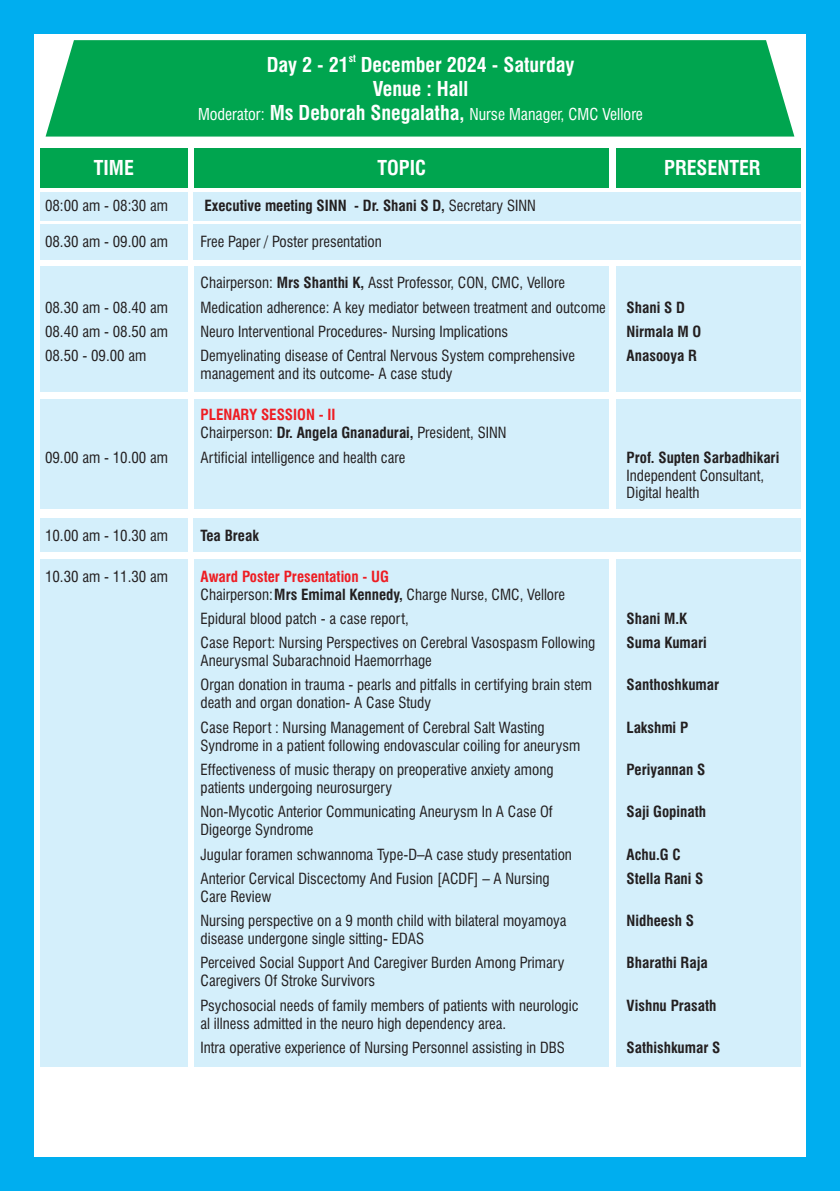
<style>
.page{position:relative;width:840px;height:1191px;background:#fff}
.page>*{position:absolute;margin:0;border:0;box-sizing:border-box;transform-origin:0 0}
.t1{font:700 condensed 20px/24px "Swiss 721 BT";color:#fff;text-align:center}
.t2{font:condensed 16px "Swiss 721 BT";color:#fff}
.t3{font:condensed 15px/18px "Swiss 721 BT";color:#231f20}
.t4{font:700 condensed 15px "Swiss 721 BT";color:#231f20}
.t5{font:700 condensed 15px "Swiss 721 BT";color:#ee1d23}
.t6{font:700 condensed 10px "Swiss 721 BT";color:#fff}
.s1{font-weight:700;font-size:20px}
.s2{font-weight:400}
.s3{font-weight:700}
</style>
<div class="page">
<div style="left:0;top:0;width:839px;height:1191px;background:#00aeef"></div>
<div style="left:34px;top:34px;width:771px;height:1123px;background:#fff"></div>
<div style="left:40px;top:148px;width:147px;height:40px;background:#00a54f"></div>
<div style="left:40px;top:192px;width:147px;height:28px;background:#d4effb"></div>
<div style="left:40px;top:225px;width:147px;height:35px;background:#d4effb"></div>
<div style="left:40px;top:266px;width:147px;height:126px;background:#d4effb"></div>
<div style="left:194px;top:148px;width:414px;height:40px;background:#00a54f"></div>
<div style="left:46px;top:40px;width:748px;height:97px;background:#00a54f"></div>
<div style="left:193px;top:192px;width:606px;height:28px;background:#d4effb"></div>
<div style="left:193px;top:225px;width:606px;height:35px;background:#d4effb"></div>
<div style="left:194px;top:266px;width:414px;height:126px;background:#d4effb"></div>
<div style="left:615px;top:148px;width:184px;height:40px;background:#00a54f"></div>
<div style="left:615px;top:266px;width:184px;height:126px;background:#d4effb"></div>
<div style="left:40px;top:399px;width:147px;height:109px;background:#d4effb"></div>
<div style="left:194px;top:399px;width:414px;height:109px;background:#d4effb"></div>
<div style="left:615px;top:399px;width:184px;height:109px;background:#d4effb"></div>
<div style="left:40px;top:518px;width:147px;height:34px;background:#d4effb"></div>
<div style="left:193px;top:518px;width:606px;height:34px;background:#d4effb"></div>
<div style="left:40px;top:559px;width:147px;height:507px;background:#d4effb"></div>
<div style="left:194px;top:559px;width:414px;height:507px;background:#d4effb"></div>
<div style="left:615px;top:559px;width:184px;height:507px;background:#d4effb"></div>
<p class="t6" style="left:348px;top:54px;width:9px">st</p>
<h1 class="t1" style="left:266px;top:54px;width:309px">Day 2 - 21 December 2024 - Saturday<br>Venue : Hall</h1>
<p class="t2" style="left:198px;top:107px;width:446px">Moderator: <span class="s1">Ms Deborah Snegalatha,</span> Nurse Manager, CMC Vellore</p>
<h1 class="t1" style="left:94px;top:158px;width:42px">TIME</h1>
<h1 class="t1" style="left:377px;top:158px;width:50px">TOPIC</h1>
<h1 class="t1" style="left:663px;top:158px;width:98px">PRESENTER</h1>
<p class="t3" style="left:45px;top:198px;width:124px">08:00 am - 08:30 am</p>
<p class="t4" style="left:204px;top:200px;width:332px">Executive meeting SINN - Dr. Shani S D, <span class="s2">Secretary SINN</span></p>
<p class="t3" style="left:45px;top:234px;width:124px">08.30 am - 09.00 am</p>
<p class="t3" style="left:200px;top:234px;width:182px">Free Paper / Poster presentation</p>
<p class="t3" style="left:200px;top:275px;width:366px">Chairperson: <span class="s3">Mrs Shanthi K,</span> Asst Professor, CON, CMC, Vellore</p>
<p class="t3" style="left:45px;top:300px;width:124px">08.30 am - 08.40 am</p>
<p class="t3" style="left:200px;top:300px;width:406px">Medication adherence: A key mediator between treatment and outcome</p>
<p class="t4" style="left:626px;top:301px;width:60px">Shani S D</p>
<p class="t3" style="left:45px;top:324px;width:124px">08.40 am - 08.50 am</p>
<p class="t3" style="left:200px;top:324px;width:309px">Neuro Interventional Procedures- Nursing Implications</p>
<p class="t4" style="left:626px;top:325px;width:76px">Nirmala M O</p>
<p class="t3" style="left:45px;top:348px;width:103px">08.50 - 09.00 am</p>
<p class="t3" style="left:200px;top:348px;width:376px">Demyelinating disease of Central Nervous System comprehensive management and its outcome- A case study</p>
<p class="t4" style="left:626px;top:350px;width:72px">Anasooya R</p>
<p class="t5" style="left:200px;top:409px;width:136px">PLENARY SESSION - II</p>
<p class="t3" style="left:200px;top:425px;width:307px">Chairperson: <span class="s3">Dr. Angela Gnanadurai,</span> President, SINN</p>
<p class="t3" style="left:45px;top:449px;width:124px">09.00 am - 10.00 am</p>
<p class="t3" style="left:200px;top:449px;width:206px">Artificial intelligence and health care</p>
<p class="t4" style="left:626px;top:451px;width:154px">Prof. Supten Sarbadhikari</p>
<p class="t3" style="left:626px;top:467px;width:139px">Independent Consultant,<br>Digital health</p>
<p class="t3" style="left:45px;top:528px;width:124px">10.00 am - 10.30 am</p>
<p class="t4" style="left:200px;top:529px;width:60px">Tea Break</p>
<p class="t3" style="left:45px;top:568px;width:124px">10.30 am - 11.30 am</p>
<p class="t3" style="left:200px;top:583px;width:366px;line-height:24.2px">Chairperson:<span class="s3">Mrs Emimal Kennedy,</span> Charge Nurse, CMC, Vellore<br>Epidural blood patch - a case report,</p>
<p class="t5" style="left:200px;top:570px;width:190px">Award Poster Presentation - UG</p>
<p class="t4" style="left:626px;top:612px;width:62px">Shani M.K</p>
<p class="t4" style="left:626px;top:637px;width:82px">Suma Kumari</p>
<p class="t4" style="left:626px;top:679px;width:94px">Santhoshkumar</p>
<p class="t4" style="left:626px;top:721px;width:63px">Lakshmi P</p>
<p class="t4" style="left:626px;top:763px;width:80px">Periyannan S</p>
<p class="t4" style="left:626px;top:806px;width:81px">Saji Gopinath</p>
<p class="t3" style="left:200px;top:635px;width:396px">Case Report: Nursing Perspectives on Cerebral Vasospasm Following<br>Aneurysmal Subarachnoid Haemorrhage</p>
<p class="t3" style="left:200px;top:677px;width:393px">Organ donation in trauma - pearls and pitfalls in certifying brain stem death and organ donation- A Case Study</p>
<p class="t3" style="left:200px;top:720px;width:381px">Case Report : Nursing Management of Cerebral Salt Wasting<br>Syndrome in a patient following endovascular coiling for aneurysm</p>
<p class="t3" style="left:200px;top:762px;width:354px">Effectiveness of music therapy on preoperative anxiety among patients undergoing neurosurgery</p>
<p class="t3" style="left:200px;top:804px;width:353px">Non-Mycotic Anterior Communicating Aneurysm In A Case Of<br>Digeorge Syndrome</p>
<p class="t3" style="left:200px;top:846px;width:373px">Jugular foramen schwannoma Type-D–A case study presentation</p>
<p class="t4" style="left:626px;top:848px;width:56px">Achu.G C</p>
<p class="t3" style="left:200px;top:871px;width:350px">Anterior Cervical Discectomy And Fusion [ACDF] – A Nursing<br>Care Review</p>
<p class="t3" style="left:200px;top:913px;width:367px">Nursing perspective on a 9 month child with bilateral moyamoya disease undergone single sitting- EDAS</p>
<p class="t3" style="left:200px;top:955px;width:365px">Perceived Social Support And Caregiver Burden Among Primary<br>Caregivers Of Stroke Survivors</p>
<p class="t3" style="left:200px;top:997px;width:379px">Psychosocial needs of family members of patients with neurologic al illness admitted in the neuro high dependency area.</p>
<p class="t3" style="left:200px;top:1040px;width:366px">Intra operative experience of Nursing Personnel assisting in DBS</p>
<p class="t4" style="left:626px;top:1041px;width:95px">Sathishkumar S</p>
<p class="t4" style="left:626px;top:872px;width:78px">Stella Rani S</p>
<p class="t4" style="left:626px;top:914px;width:69px">Nidheesh S</p>
<p class="t4" style="left:626px;top:957px;width:83px">Bharathi Raja</p>
<p class="t4" style="left:626px;top:999px;width:91px">Vishnu Prasath</p>
</div>
